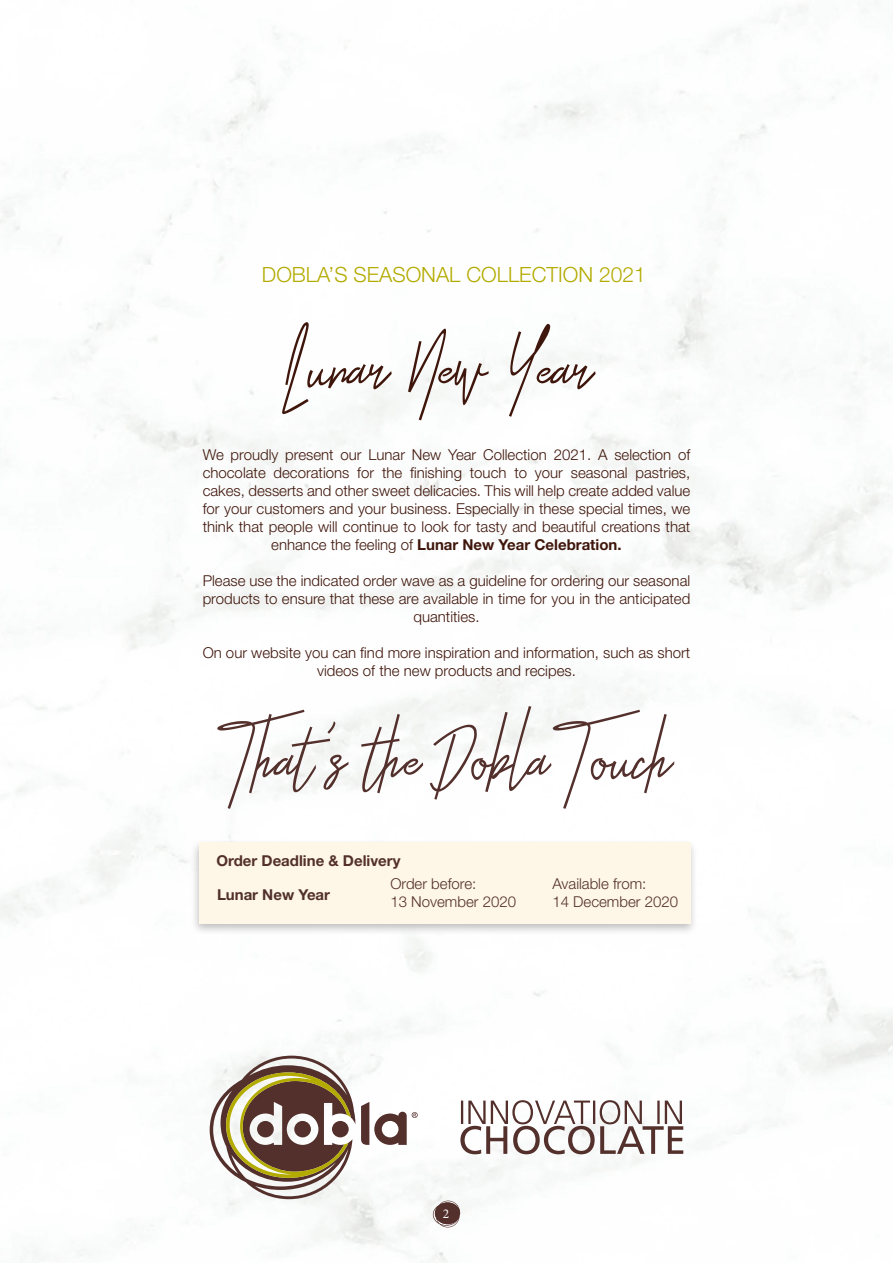
<style>
.page{position:relative;width:893px;height:1263px;background:#fff}
.page>*{position:absolute;margin:0;border:0;box-sizing:border-box;transform-origin:0 0}
.t1{font:112.5px "Otella";color:#53302c}
.t2{font:108px "Otella";color:#3f160b}
.t3{font:300 21px "Helvetica Neue LT Pro";color:#b3ab00}
.t4{font:300 15px/18px "Helvetica Neue LT Pro";color:#3f160b;text-align:center}
.t5{font:300 15px "Helvetica Neue LT Pro";color:#53302c}
.t6{font:700 15px "Helvetica Neue LT Pro";color:#53302c}
.t7{font:700 15px "Helvetica Neue LT Pro";color:#51302c}
.t8{font:13.5px "Minion Pro";color:#fff}
.s1{font-weight:700}
</style>
<div class="page">
<svg style="left:210px;top:1056px;width:145px;height:143px"></svg>
<svg style="left:361px;top:1102px;width:57px;height:43px"></svg>
<svg style="left:460px;top:1100px;width:223px;height:54px"></svg>
<div style="left:191px;top:838px;width:508px;height:98px;background:#231f20;opacity:.29"></div>
<div style="left:199px;top:842px;width:491px;height:81px;background:#fef7e7"></div>
<svg style="left:433px;top:1200px;width:27px;height:27px"></svg>
<p class="t3" style="left:262px;top:262px;width:385px">DOBLA’S SEASONAL COLLECTION 2021</p>
<p class="t2" style="left:288px;top:305px;width:308px">Lunar New Year</p>
<p class="t4" style="left:203px;top:445px;width:489px">We proudly present our Lunar New Year Collection 2021. A selection of chocolate decorations for the finishing touch to your seasonal pastries, cakes, desserts and other sweet delicacies. This will help create added value for your customers and your business. Especially in these special times, we think that people will continue to look for tasty and beautiful creations that enhance the feeling of <span class="s1">Lunar New Year Celebration.</span></p>
<p class="t4" style="left:203px;top:571px;width:489px">Please use the indicated order wave as a guideline for ordering our seasonal products to ensure that these are available in time for you in the anticipated quantities.</p>
<p class="t4" style="left:203px;top:643px;width:489px">On our website you can find more inspiration and information, such as short videos of the new products and recipes.</p>
<p class="t1" style="left:235px;top:693px;width:440px">That’s the Dobla Touch</p>
<p class="t6" style="left:217px;top:851px;width:185px">Order Deadline &amp; Delivery</p>
<p class="t7" style="left:217px;top:885px;width:115px">Lunar New Year</p>
<p class="t5" style="left:390px;top:875px;width:87px">Order before:</p>
<p class="t5" style="left:552px;top:875px;width:95px">Available from:</p>
<p class="t5" style="left:390px;top:893px;width:127px">13 November 2020</p>
<p class="t5" style="left:552px;top:893px;width:127px">14 December 2020</p>
<p class="t8" style="left:443px;top:1205px;width:8px">2</p>
</div>
